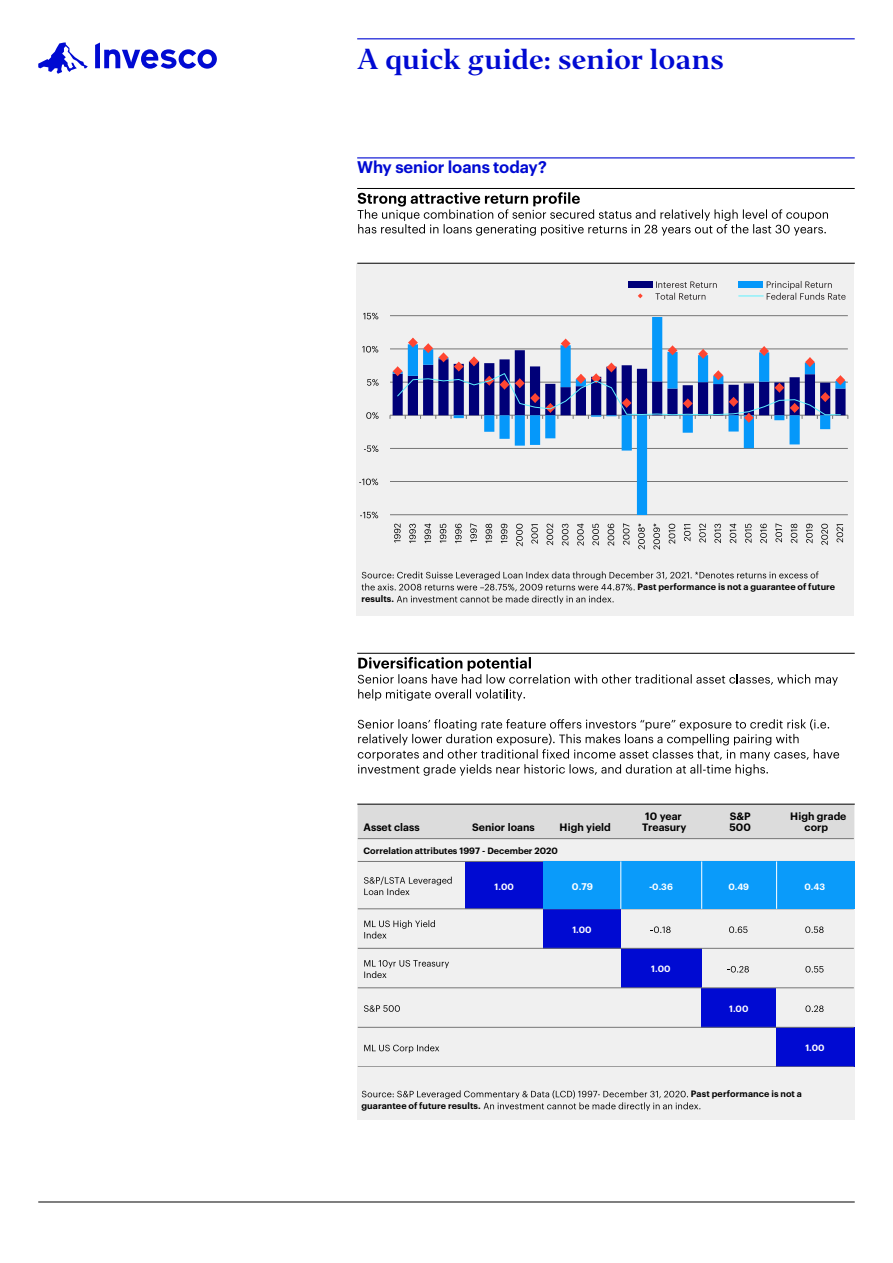
<style>
.page{position:relative;width:893px;height:1263px;background:#fff}
.page>*{position:absolute;margin:0;border:0;box-sizing:border-box;transform-origin:0 0}
.t1{font:27px "Invesco Editor";letter-spacing:-.005em;color:#000ad2}
.t2{font:600 16.5px "Graphik";letter-spacing:-.01em;color:#000ad2}
.t3{font:600 10.5px/11.4px "Graphik";color:#000;text-align:center}
.t4{font:600 9.45px "Graphik";color:#fff}
.t5{font:600 9px "Graphik";letter-spacing:.005em;color:#000}
.t6{font:600 9px "Graphik";color:#fff}
.s1{font-size:9.45px}
</style>
<div class="page">
<hr style="left:357px;top:38px;width:498px;height:1px;background:#000ad2">
<svg style="left:38px;top:43px;width:50px;height:31px"></svg>
<svg style="left:95px;top:43px;width:122px;height:26px"></svg>
<div style="left:357px;top:264px;width:497px;height:352px;background:#f0f0f0"></div>
<svg style="left:362px;top:571px;width:456px;height:33px"></svg>
<hr style="left:390px;top:514px;width:458px;height:1px;background:#767676">
<hr style="left:390px;top:481px;width:458px;height:1px;background:#767676">
<hr style="left:390px;top:448px;width:458px;height:1px;background:#767676">
<hr style="left:390px;top:315px;width:458px;height:1px;background:#767676">
<svg style="left:360px;top:512px;width:18px;height:6px"></svg>
<svg style="left:359px;top:479px;width:19px;height:6px"></svg>
<svg style="left:364px;top:445px;width:14px;height:7px"></svg>
<svg style="left:366px;top:412px;width:13px;height:7px"></svg>
<svg style="left:367px;top:379px;width:12px;height:7px"></svg>
<svg style="left:362px;top:346px;width:16px;height:6px"></svg>
<svg style="left:363px;top:313px;width:15px;height:6px"></svg>
<svg style="left:394px;top:524px;width:7px;height:19px"></svg>
<svg style="left:409px;top:524px;width:7px;height:19px"></svg>
<svg style="left:424px;top:523px;width:7px;height:20px"></svg>
<svg style="left:440px;top:524px;width:6px;height:19px"></svg>
<svg style="left:455px;top:524px;width:7px;height:19px"></svg>
<svg style="left:470px;top:523px;width:7px;height:19px"></svg>
<svg style="left:486px;top:524px;width:6px;height:19px"></svg>
<svg style="left:501px;top:524px;width:6px;height:19px"></svg>
<svg style="left:516px;top:524px;width:7px;height:22px"></svg>
<svg style="left:531px;top:524px;width:7px;height:20px"></svg>
<svg style="left:547px;top:524px;width:6px;height:21px"></svg>
<svg style="left:562px;top:524px;width:6px;height:22px"></svg>
<svg style="left:577px;top:523px;width:7px;height:23px"></svg>
<svg style="left:592px;top:524px;width:7px;height:21px"></svg>
<svg style="left:608px;top:524px;width:6px;height:22px"></svg>
<svg style="left:623px;top:523px;width:6px;height:22px"></svg>
<svg style="left:638px;top:524px;width:7px;height:25px"></svg>
<svg style="left:653px;top:524px;width:7px;height:26px"></svg>
<svg style="left:669px;top:524px;width:6px;height:20px"></svg>
<svg style="left:684px;top:524px;width:6px;height:17px"></svg>
<svg style="left:699px;top:524px;width:7px;height:19px"></svg>
<svg style="left:714px;top:524px;width:7px;height:19px"></svg>
<svg style="left:730px;top:523px;width:6px;height:20px"></svg>
<svg style="left:745px;top:524px;width:7px;height:19px"></svg>
<svg style="left:760px;top:524px;width:7px;height:19px"></svg>
<svg style="left:775px;top:523px;width:7px;height:19px"></svg>
<svg style="left:791px;top:524px;width:6px;height:19px"></svg>
<svg style="left:806px;top:524px;width:7px;height:19px"></svg>
<svg style="left:836px;top:524px;width:7px;height:19px"></svg>
<svg style="left:821px;top:524px;width:7px;height:21px"></svg>
<div style="left:628px;top:281px;width:24px;height:6px;background:#000078"></div>
<svg style="left:638px;top:293px;width:5px;height:5px"></svg>
<svg style="left:655px;top:281px;width:62px;height:19px"></svg>
<svg style="left:739px;top:281px;width:106px;height:19px"></svg>
<hr style="left:357px;top:157px;width:498px;height:1px;background:#000ad2">
<div style="left:357px;top:805px;width:498px;height:315px;background:#f0f0f0"></div>
<svg style="left:362px;top:1090px;width:338px;height:21px"></svg>
<div style="left:358px;top:804px;width:107px;height:35px;background:#dcdcdc"></div>
<div style="left:465px;top:804px;width:78px;height:35px;background:#dcdcdc"></div>
<div style="left:543px;top:804px;width:78px;height:35px;background:#dcdcdc"></div>
<div style="left:621px;top:804px;width:80px;height:35px;background:#dcdcdc"></div>
<div style="left:701px;top:804px;width:75px;height:35px;background:#dcdcdc"></div>
<div style="left:776px;top:804px;width:78px;height:35px;background:#dcdcdc"></div>
<div style="left:465px;top:861px;width:78px;height:48px;background:#000ad2"></div>
<div style="left:543px;top:909px;width:78px;height:39px;background:#000ad2"></div>
<div style="left:621px;top:948px;width:80px;height:40px;background:#000ad2"></div>
<div style="left:701px;top:988px;width:75px;height:39px;background:#000ad2"></div>
<div style="left:776px;top:1027px;width:79px;height:40px;background:#000ad2"></div>
<hr style="left:358px;top:838px;width:496px;height:1px;background:#767676">
<hr style="left:358px;top:861px;width:496px;height:1px;background:#767676">
<hr style="left:358px;top:908px;width:496px;height:1px;background:#767676">
<hr style="left:358px;top:948px;width:496px;height:1px;background:#767676">
<div style="left:543px;top:861px;width:312px;height:48px;background:#0a9bfa"></div>
<hr style="left:358px;top:987px;width:496px;height:1px;background:#767676">
<hr style="left:358px;top:1027px;width:496px;height:1px;background:#767676">
<hr style="left:358px;top:1066px;width:496px;height:1px;background:#767676">
<svg style="left:364px;top:877px;width:88px;height:18px"></svg>
<svg style="left:364px;top:920px;width:71px;height:18px"></svg>
<svg style="left:651px;top:926px;width:20px;height:7px"></svg>
<svg style="left:729px;top:926px;width:18px;height:7px"></svg>
<svg style="left:805px;top:926px;width:19px;height:7px"></svg>
<svg style="left:364px;top:960px;width:85px;height:18px"></svg>
<svg style="left:728px;top:966px;width:21px;height:6px"></svg>
<svg style="left:805px;top:966px;width:18px;height:6px"></svg>
<svg style="left:364px;top:1005px;width:36px;height:7px"></svg>
<svg style="left:805px;top:1005px;width:19px;height:7px"></svg>
<svg style="left:364px;top:1044px;width:75px;height:9px"></svg>
<hr style="left:621px;top:861px;width:1px;height:48px;background:#fff">
<hr style="left:701px;top:861px;width:1px;height:48px;background:#fff">
<hr style="left:776px;top:861px;width:1px;height:48px;background:#fff">
<hr style="left:38px;top:1202px;width:817px;height:1px;background:#000">
<hr style="left:357px;top:188px;width:498px;height:1px;background:#000">
<svg style="left:358px;top:192px;width:470px;height:44px"></svg>
<hr style="left:357px;top:263px;width:498px;height:1px;background:#000">
<hr style="left:357px;top:653px;width:498px;height:1px;background:#000">
<svg style="left:358px;top:657px;width:480px;height:44px"></svg>
<svg style="left:358px;top:719px;width:481px;height:57px"></svg>
<hr style="left:357px;top:804px;width:498px;height:1px;background:#000">
<svg style="left:412px;top:318px;width:419px;height:196px"></svg>
<svg style="left:390px;top:338px;width:459px;height:85px"></svg>
<h1 class="t1" style="left:357px;top:42px;width:369px">A quick guide: senior loans</h1>
<h2 class="t2" style="left:357px;top:155px;width:191px">Why senior loans today?</h2>
<p class="t5" style="left:361px;top:592px;width:34px">results.</p>
<p class="t5" style="left:638px;top:580px;width:199px">Past performance is not a guarantee of future</p>
<p class="t3" style="left:363px;top:821px;width:58px">Asset class</p>
<p class="t3" style="left:472px;top:821px;width:64px">Senior loans</p>
<p class="t3" style="left:560px;top:821px;width:53px">High yield</p>
<p class="t3" style="left:642px;top:809px;width:46px">10 year<br>Treasury</p>
<p class="t3" style="left:729px;top:809px;width:23px;text-align:left">S&amp;P<br>500</p>
<p class="t3" style="left:790px;top:809px;width:58px">High grade corp</p>
<p class="t5" style="left:363px;top:844px;width:196px">Correlation attributes 1997 - December 2020</p>
<p class="t6" style="left:495px;top:879px;width:21px">1.00</p>
<p class="t4" style="left:572px;top:879px;width:23px">0.79</p>
<p class="t6" style="left:649px;top:879px;width:25px"><span class="s1">-</span>0.36</p>
<p class="t6" style="left:728px;top:879px;width:22px">0.49</p>
<p class="t6" style="left:805px;top:879px;width:22px">0.43</p>
<p class="t6" style="left:572px;top:923px;width:21px">1.00</p>
<p class="t6" style="left:651px;top:962px;width:21px">1.00</p>
<p class="t6" style="left:729px;top:1002px;width:21px">1.00</p>
<p class="t6" style="left:805px;top:1041px;width:21px">1.00</p>
<p class="t5" style="left:361px;top:1099px;width:121px">guarantee of future results.</p>
<p class="t5" style="left:691px;top:1087px;width:112px">Past performance is not a</p>
</div>
